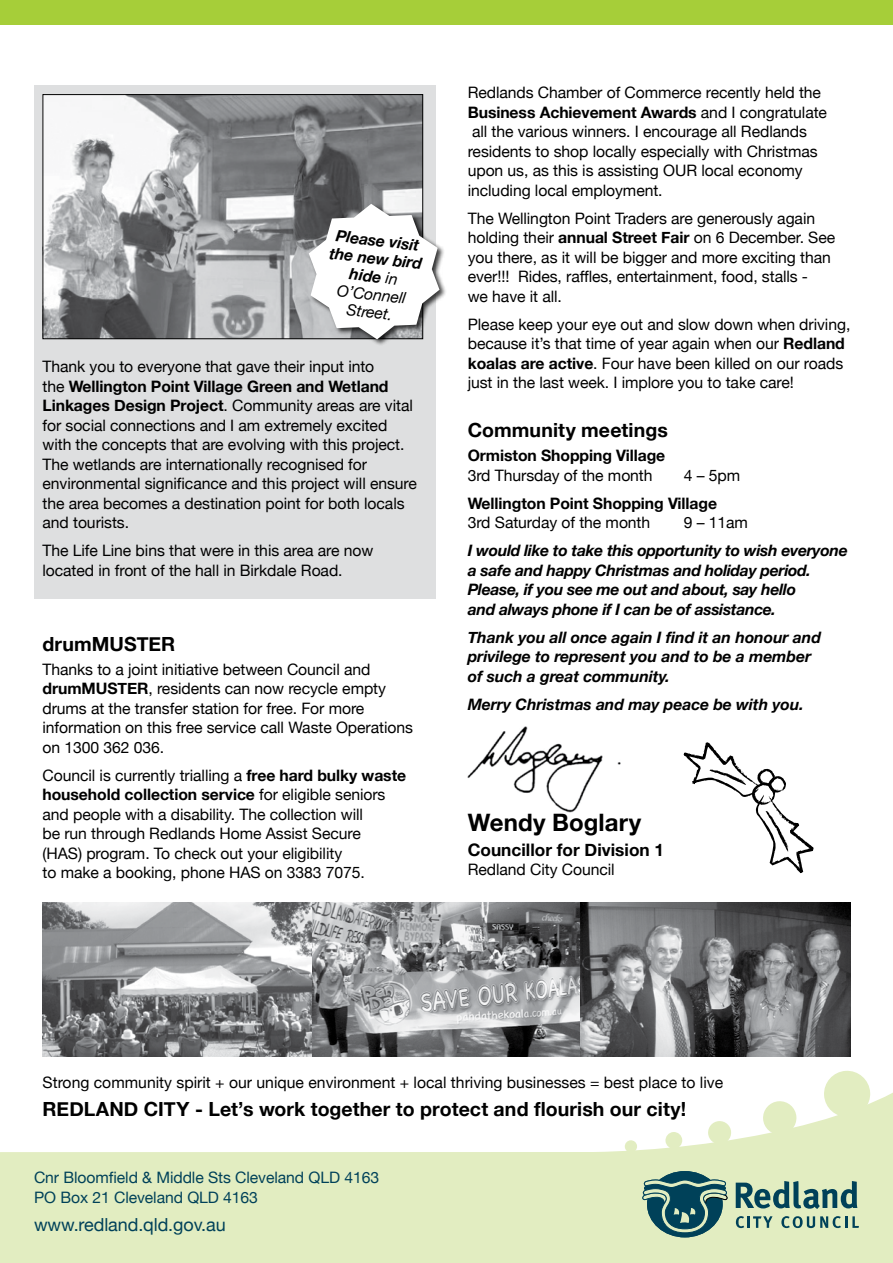
<style>
.page{position:relative;width:893px;height:1263px;background:#fff}
.page>*{position:absolute;margin:0;border:0;box-sizing:border-box;transform-origin:0 0}
.t1{font:700 24px "Helvetica Neue";letter-spacing:.005em;color:#000}
.t2{font:700 19.5px "Helvetica Neue";letter-spacing:.005em;color:#000}
.t3{font:18px "Helvetica Neue";letter-spacing:-.005em;color:#004159}
.t4{font:700 17.25px "Helvetica Neue";color:#000}
.t5{font:15.75px/19.5px "Helvetica Neue";letter-spacing:-.005em;color:#000}
.t6{font:italic 700 15.75px/19.5px "Helvetica Neue";letter-spacing:-.02em;color:#000}
.t7{font:15.75px/19.5px "Helvetica Neue";letter-spacing:-.005em;color:#004159}
.t8{font:700 15.75px "Helvetica Neue";letter-spacing:-.005em;color:#000}
.s1{font-weight:400}
.s2{font-weight:700}
</style>
<div class="page">
<svg style="left:0;top:1092px;width:893px;height:171px;fill:#e2edc1"></svg>
<svg style="left:762px;top:1101px;width:35px;height:34px"></svg>
<svg style="left:823px;top:1070px;width:48px;height:48px"></svg>
<div style="left:625px;top:1140px;width:12px;height:13px;background:#e2edc1;border-radius:50%"></div>
<div style="left:665px;top:1132px;width:17px;height:17px;background:#e2edc1;border-radius:50%"></div>
<div style="left:708px;top:1121px;width:23px;height:23px;background:#e2edc1;border-radius:50%"></div>
<svg style="left:643px;top:1171px;width:85px;height:66px;background:#5d8783"></svg>
<svg style="left:736px;top:1181px;width:121px;height:28px;background:#7a9e91"></svg>
<svg style="left:781px;top:1216px;width:78px;height:12px"></svg>
<svg style="left:736px;top:1216px;width:36px;height:12px"></svg>
<div style="left:0;top:0;width:893px;height:25px;background:#a6ce39"></div>
<img style="left:467px;top:726px;width:154px;height:87px">
<div style="left:34px;top:85px;width:401px;height:513px;background:#dedfe0"></div>
<img style="left:43px;top:903px;width:807px;height:153px">
<img style="left:45px;top:96px;width:376px;height:241px">
<div style="left:43px;top:94px;width:380px;height:245px;border:1px solid #000"></div>
<svg style="left:683px;top:742px;width:131px;height:132px"></svg>
<div style="left:307px;top:202px;width:139px;height:144px;background:#000;opacity:.75"></div>
<svg style="left:309px;top:204px;width:130px;height:135px;background:#dededf"></svg>
<p class="t6" style="left:332px;top:226px;width:95px;line-height:18px;text-align:center;rotate:6deg">Please visit the new bird hide <span class="s1">in<br>O’Connell<br>Street.</span></p>
<p class="t5" style="left:43px;top:357px;width:376px">Thank you to everyone that gave their input into<br>the <span class="s2">Wellington Point Village Green and Wetland Linkages Design Project</span>. Community areas are vital for social connections and I am extremely excited with the concepts that are evolving with this project.<br>The wetlands are internationally recognised for environmental significance and this project will ensure the area becomes a destination point for both locals and tourists.</p>
<p class="t5" style="left:43px;top:541px;width:332px">The Life Line bins that were in this area are now located in front of the hall in Birkdale Road.</p>
<p class="t2" style="left:43px;top:632px;width:134px">drumMUSTER</p>
<p class="t5" style="left:43px;top:659px;width:372px">Thanks to a joint initiative between Council and <span class="s2">drumMUSTER</span>, residents can now recycle empty drums at the transfer station for free. For more information on this free service call Waste Operations on 1300 362 036.</p>
<p class="t5" style="left:43px;top:765px;width:365px">Council is currently trialling a <span class="s2">free hard bulky waste household collection service</span> for eligible seniors and people with a disability. The collection will<br>be run through Redlands Home Assist Secure<br>(HAS) program. To check out your eligibility<br>to make a booking, phone HAS on 3383 7075.</p>
<p class="t5" style="left:468px;top:83px;width:361px">Redlands Chamber of Commerce recently held the <span class="s2">Business Achievement Awards</span> and I congratulate all the various winners. I encourage all Redlands residents to shop locally especially with Christmas upon us, as this is assisting OUR local economy including local employment.</p>
<p class="t5" style="left:468px;top:208px;width:369px">The Wellington Point Traders are generously again holding their <span class="s2">annual Street Fair</span> on 6 December. See you there, as it will be bigger and more exciting than ever!!! Rides, raffles, entertainment, food, stalls -<br>we have it all.</p>
<p class="t5" style="left:468px;top:314px;width:384px">Please keep your eye out and slow down when driving, because it’s that time of year again when our <span class="s2">Redland koalas are active</span>. Four have been killed on our roads just in the last week. I implore you to take care!</p>
<p class="t2" style="left:468px;top:418px;width:202px">Community meetings</p>
<p class="t8" style="left:468px;top:446px;width:199px">Ormiston Shopping Village</p>
<p class="t5" style="left:468px;top:465px;width:186px">3rd Thursday of the month</p>
<p class="t5" style="left:684px;top:465px;width:58px">4 – 5pm</p>
<p class="t8" style="left:468px;top:493px;width:251px">Wellington Point Shopping Village</p>
<p class="t5" style="left:468px;top:512px;width:184px">3rd Saturday of the month</p>
<p class="t5" style="left:684px;top:512px;width:66px">9 – 11am</p>
<p class="t6" style="left:468px;top:540px;width:382px">I would like to take this opportunity to wish everyone a safe and happy Christmas and holiday period.<br>Please, if you see me out and about, say hello<br>and always phone if I can be of assistance.</p>
<p class="t6" style="left:468px;top:627px;width:355px">Thank you all once again I find it an honour and privilege to represent you and to be a member of such a great community.</p>
<p class="t6" style="left:468px;top:694px;width:338px">Merry Christmas and may peace be with you.</p>
<h1 class="t1" style="left:468px;top:807px;width:175px">Wendy Boglary</h1>
<p class="t4" style="left:468px;top:839px;width:198px">Councillor for Division 1</p>
<p class="t5" style="left:468px;top:860px;width:148px">Redland City Council</p>
<p class="t5" style="left:43px;top:1072px;width:682px">Strong community spirit + our unique environment + local thriving businesses = best place to live</p>
<p class="t2" style="left:43px;top:1097px;width:645px">REDLAND CITY - Let’s work together to protect and flourish our city!</p>
<p class="t7" style="left:34px;top:1168px;width:347px">Cnr Bloomfield &amp; Middle Sts Cleveland QLD 4163<br>PO Box 21 Cleveland QLD 4163</p>
<p class="t3" style="left:34px;top:1214px;width:193px">www.redland.qld.gov.au</p>
</div>
